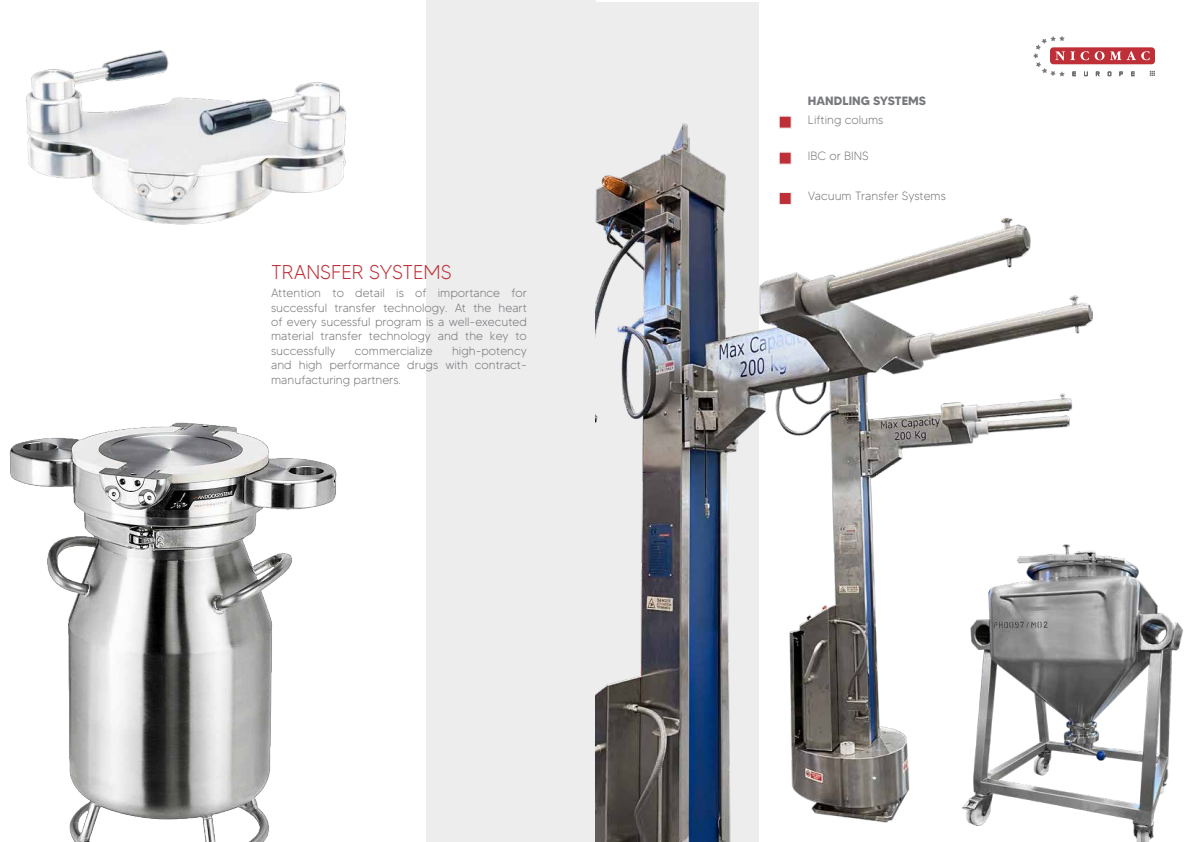
<style>
.page{position:relative;width:1191px;height:842px;background:#fff}
.page>*{position:absolute;margin:0;border:0;box-sizing:border-box;transform-origin:0 0}
.t1{font:300 20px "MADETOMMY";color:#be2f37}
.t2{font:300 12px/14.4px "MADETOMMY";color:#77787b;text-align:justify}
.t3{font:700 12px "MADETOMMY";color:#77787b}
</style>
<div class="page">
<div style="left:425px;top:0;width:170px;height:842px;background:#ededee"></div>
<div style="left:595px;top:3px;width:164px;height:839px;background:#ededee"></div>
<img style="left:595px;top:116px;width:497px;height:726px">
<img style="left:958px;top:540px;width:226px;height:302px">
<div style="left:778px;top:116px;width:13px;height:13px;background:#be2f37;border:1px solid #ededee"></div>
<div style="left:778px;top:192px;width:13px;height:13px;background:#be2f37;border:1px solid #ededee"></div>
<div style="left:778px;top:152px;width:13px;height:13px;background:#be2f37;border:1px solid #ededee"></div>
<img style="left:26px;top:51px;width:320px;height:174px">
<img style="left:9px;top:422px;width:328px;height:420px">
<svg style="left:1033px;top:36px;width:122px;height:40px"></svg>
<h1 class="t1" style="left:271px;top:260px;width:182px">TRANSFER SYSTEMS</h1>
<p class="t2" style="left:271px;top:286px;width:257px">Attention to detail is of importance for successful transfer technology. At the heart of every sucessful program is a well-executed material transfer technology and the key to successfully</p>
<p class="t2" style="left:271px;top:343px;width:257px;text-indent:181px">high-potency and high performance drugs with contract&shy;manufacturing partners.</p>
<p class="t2" style="left:355px;top:343px;width:79px">commercialize</p>
<p class="t3" style="left:808px;top:93px;width:119px">HANDLING SYSTEMS</p>
<p class="t2" style="left:808px;top:113px;width:77px">Lifting colums</p>
<p class="t2" style="left:808px;top:149px;width:62px">IBC or BINS</p>
<p class="t2" style="left:808px;top:189px;width:139px">Vacuum Transfer Systems</p>
</div>
